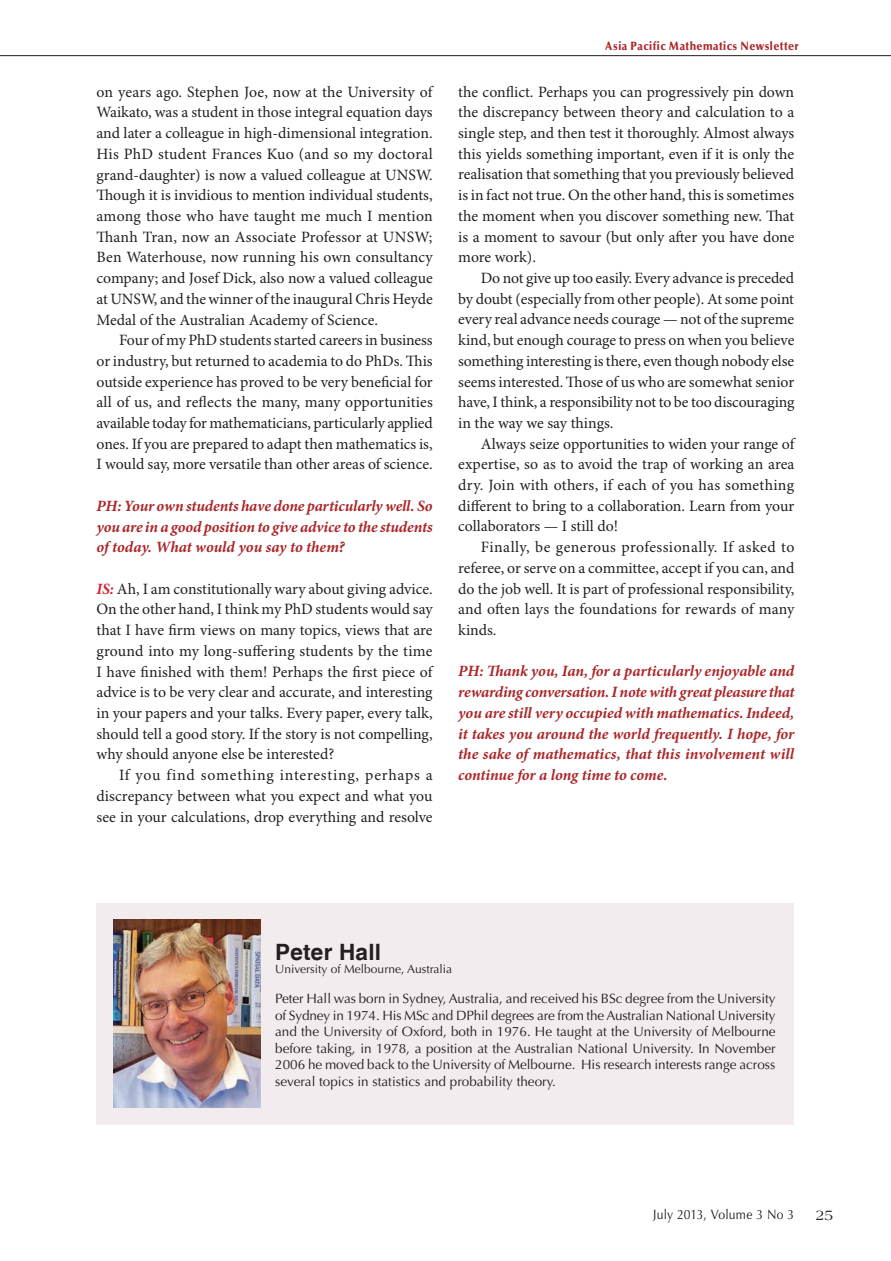
<style>
.page{position:relative;width:891px;height:1261px;background:#fff}
.page>*{position:absolute;margin:0;border:0;box-sizing:border-box;transform-origin:0 0}
.t1{font:700 22.5px "Helvetica";letter-spacing:.01em;color:#231f20}
.t2{font:15.75px/20.7px "Minion Pro";color:#231f20;text-align:justify}
.t3{font:italic 700 15.75px/20.7px "Minion Pro";letter-spacing:-.005em;color:#aa2629;text-align:justify}
.t4{font:15px "Americana Std";color:#231f20;scale:.9 1}
.t5{font:13.5px/16.5px "Optima LT Std";color:#231f20;text-align:justify}
.t6{font:13.5px "Optima LT Std";color:#231f20;scale:.9 1}
.t7{font:900 12px "Optima LT Std";letter-spacing:.04em;color:#aa2629;scale:.9 1}
.t8{font:12px "Optima LT Std";color:#231f20}
.s1{font-weight:700;font-style:italic;color:#d1232a}
</style>
<div class="page">
<div style="left:96px;top:902px;width:698px;height:222px;background:#f3ecee"></div>
<img style="left:113px;top:919px;width:147px;height:188px">
<hr style="left:0;top:55px;width:890px;height:1px;background:#231f20">
<p class="t2" style="left:96px;top:82px;width:338px">on years ago. Stephen Joe, now at the University of Waikato, was a student in those integral equation days and later a colleague in high-dimensional integration.<br>His PhD student Frances Kuo (and so my doctoral grand-daughter) is now a valued colleague at UNSW.<br>Though it is invidious to mention individual students, among those who have taught me much I mention Thanh Tran, now an Associate Professor at UNSW; Ben Waterhouse, now running his own consultancy company; and Josef Dick, also now a valued colleague at UNSW, and the winner of the inaugural Chris Heyde Medal of the Australian Academy of Science.</p>
<p class="t2" style="left:96px;top:330px;width:338px;text-indent:23px">Four of my PhD students started careers in business or industry, but returned to academia to do PhDs. This outside experience has proved to be very beneficial for all of us, and reflects the many, many opportunities available today for mathematicians, particularly applied ones. If you are prepared to adapt then mathematics is, I would say, more versatile than other areas of science.</p>
<p class="t3" style="left:96px;top:496px;width:337px">PH: Your own students have done particularly well. So you are in a good position to give advice to the students of today. What would you say to them?</p>
<p class="t2" style="left:96px;top:579px;width:337px"><span class="s1">IS:</span> Ah, I am constitutionally wary about giving advice.<br>On the other hand, I think my PhD students would say that I have firm views on many topics, views that are ground into my long-suffering students by the time I have finished with them! Perhaps the first piece of advice is to be very clear and accurate, and interesting in your papers and your talks. Every paper, every talk, should tell a good story. If the story is not compelling, why should anyone else be interested?</p>
<p class="t2" style="left:96px;top:765px;width:338px;text-indent:23px">If you find something interesting, perhaps a discrepancy between what you expect and what you see in your calculations, drop everything and resolve</p>
<p class="t7" style="left:605px;top:39px;width:216px">Asia Pacific Mathematics Newsletter</p>
<p class="t2" style="left:458px;top:82px;width:337px">the conflict. Perhaps you can progressively pin down the discrepancy between theory and calculation to a single step, and then test it thoroughly. Almost always this yields something important, even if it is only the realisation that something that you previously believed is in fact not true. On the other hand, this is sometimes the moment when you discover something new. That is a moment to savour (but only after you have done more work).</p>
<p class="t2" style="left:458px;top:268px;width:338px;text-indent:23px">Do not give up too easily. Every advance is preceded by doubt (especially from other people). At some point every real advance needs courage — not of the supreme kind, but enough courage to press on when you believe something interesting is there, even though nobody else seems interested. Those of us who are somewhat senior have, I think, a responsibility not to be too discouraging in the way we say things.</p>
<p class="t2" style="left:458px;top:434px;width:338px;text-indent:23px">Always seize opportunities to widen your range of expertise, so as to avoid the trap of working an area dry. Join with others, if each of you has something different to bring to a collaboration. Learn from your collaborators — I still do!</p>
<p class="t2" style="left:458px;top:537px;width:338px;text-indent:23px">Finally, be generous professionally. If asked to referee, or serve on a committee, accept if you can, and do the job well. It is part of professional responsibility, and often lays the foundations for rewards of many kinds.</p>
<p class="t3" style="left:458px;top:661px;width:338px">PH: Thank you, Ian, for a particularly enjoyable and rewarding conversation. I note with great pleasure that you are still very occupied with mathematics. Indeed, it takes you around the world frequently. I hope, for the sake of mathematics, that this involvement will continue for a long time to come.</p>
<h1 class="t1" style="left:275px;top:937px;width:107px">Peter Hall</h1>
<p class="t8" style="left:275px;top:962px;width:178px">University of Melbourne, Australia</p>
<p class="t5" style="left:275px;top:990px;width:502px">Peter Hall was born in Sydney, Australia, and received his BSc degree from the University of Sydney in 1974. His MSc and DPhil degrees are from the Australian National University and the University of Oxford, both in 1976. He taught at the University of Melbourne before taking, in 1978, a position at the Australian National University. In November 2006 he moved back to the University of Melbourne. His research interests range across several topics in statistics and probability theory.</p>
<p class="t6" style="left:653px;top:1206px;width:158px">July 2013, Volume 3 No 3</p>
<p class="t4" style="left:815px;top:1206px;width:21px">25</p>
</div>
